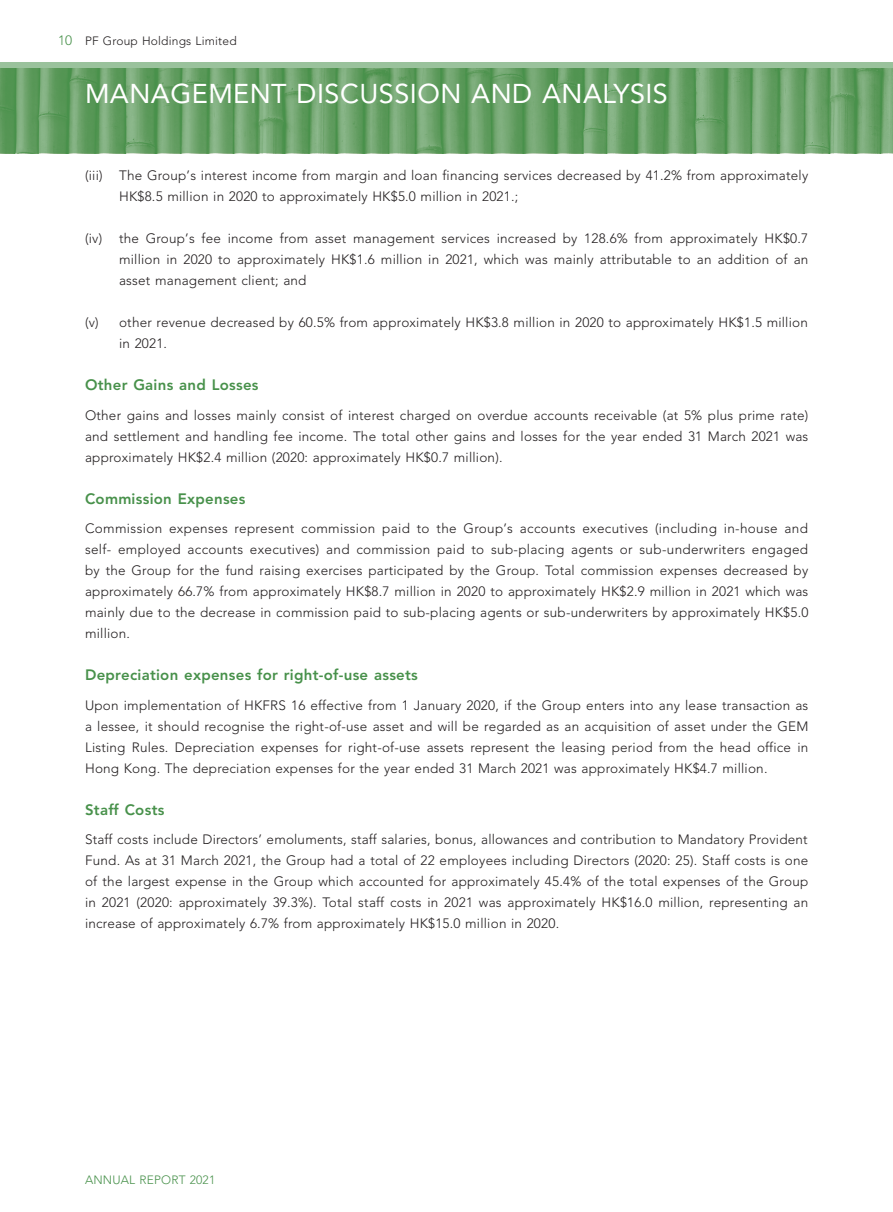
<style>
.page{position:relative;width:893px;height:1212px;background:#fff}
.page>*{position:absolute;margin:0;border:0;box-sizing:border-box;transform-origin:0 0}
.t1{font:27px "Avenir LT Std";letter-spacing:.015em;color:#fff}
.t2{font:800 15px "Avenir LT Std";letter-spacing:.02em;color:#48914b}
.t3{font:300 13.5px/21px "Avenir LT Std";letter-spacing:.015em;color:#231f20;text-align:justify}
.t4{font:300 13.5px "Avenir LT Std";color:#48914b}
.t5{font:300 12px "Avenir LT Std";letter-spacing:.015em;color:#231f20}
.t6{font:300 12px "Avenir LT Std";letter-spacing:.015em;color:#48914b}
</style>
<div class="page">
<svg style="left:0;top:63px;width:893px;height:90px;background:#6ca36b"></svg>
<p class="t4" style="left:58px;top:33px;width:16px">10</p>
<p class="t5" style="left:85px;top:34px;width:153px">PF Group Holdings Limited</p>
<h1 class="t1" style="left:85px;top:78px;width:584px">MANAGEMENT DISCUSSION AND ANALYSIS</h1>
<p class="t3" style="left:119px;top:165px;width:691px;text-indent:-34px">(iii) The Group’s interest income from margin and loan financing services decreased by 41.2% from approximately<br>HK$8.5 million in 2020 to approximately HK$5.0 million in 2021.;</p>
<p class="t3" style="left:119px;top:228px;width:691px;text-indent:-34px">(iv) the Group’s fee income from asset management services increased by 128.6% from approximately HK$0.7 million in 2020 to approximately HK$1.6 million in 2021, which was mainly attributable to an addition of an asset management client; and</p>
<p class="t3" style="left:119px;top:312px;width:690px;text-indent:-34px">(v) other revenue decreased by 60.5% from approximately HK$3.8 million in 2020 to approximately HK$1.5 million in 2021.</p>
<p class="t2" style="left:85px;top:376px;width:175px">Other Gains and Losses</p>
<p class="t3" style="left:85px;top:405px;width:725px">Other gains and losses mainly consist of interest charged on overdue accounts receivable (at 5% plus prime rate) and settlement and handling fee income. The total other gains and losses for the year ended 31 March 2021 was approximately HK$2.4 million (2020: approximately HK$0.7 million).</p>
<p class="t2" style="left:85px;top:490px;width:162px">Commission Expenses</p>
<p class="t3" style="left:85px;top:518px;width:725px">Commission expenses represent commission paid to the Group’s accounts executives (including in-house and self- employed accounts executives) and commission paid to sub-placing agents or sub-underwriters engaged by the Group for the fund raising exercises participated by the Group. Total commission expenses decreased by approximately 66.7% from approximately HK$8.7 million in 2020 to approximately HK$2.9 million in 2021 which was mainly due to the decrease in commission paid to sub-placing agents or sub-underwriters by approximately HK$5.0 million.</p>
<p class="t2" style="left:85px;top:666px;width:334px">Depreciation expenses for right-of-use assets</p>
<p class="t3" style="left:85px;top:695px;width:725px">Upon implementation of HKFRS 16 effective from 1 January 2020, if the Group enters into any lease transaction as a lessee, it should recognise the right-of-use asset and will be regarded as an acquisition of asset under the GEM Listing Rules. Depreciation expenses for right-of-use assets represent the leasing period from the head office in Hong Kong. The depreciation expenses for the year ended 31 March 2021 was approximately HK$4.7 million.</p>
<p class="t2" style="left:85px;top:801px;width:81px">Staff Costs</p>
<p class="t3" style="left:85px;top:829px;width:725px">Staff costs include Directors’ emoluments, staff salaries, bonus, allowances and contribution to Mandatory Provident Fund. As at 31 March 2021, the Group had a total of 22 employees including Directors (2020: 25). Staff costs is one of the largest expense in the Group which accounted for approximately 45.4% of the total expenses of the Group in 2021 (2020: approximately 39.3%). Total staff costs in 2021 was approximately HK$16.0 million, representing an increase of approximately 6.7% from approximately HK$15.0 million in 2020.</p>
<p class="t6" style="left:85px;top:1172px;width:132px">ANNUAL REPORT 2021</p>
</div>
